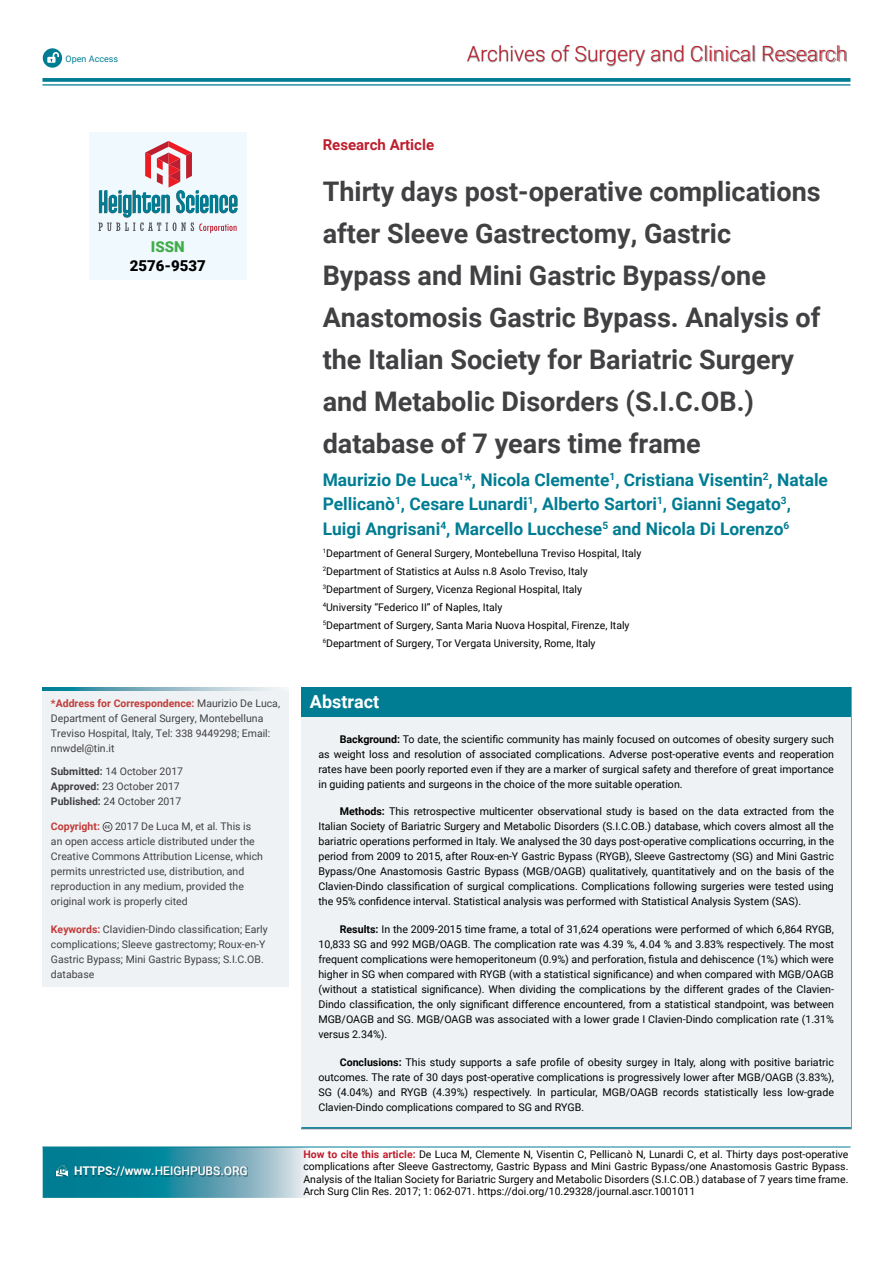
<style>
.page{position:relative;width:893px;height:1263px;background:#fff}
.page>*{position:absolute;margin:0;border:0;box-sizing:border-box;transform-origin:0 0}
.t1{font:700 27px/42px "Roboto";color:#414042}
.t2{font:300 21px "Roboto";color:#be1e2d}
.t3{font:700 18px "Roboto";color:#fff}
.t4{font:700 17.4px/24.5px "Roboto";color:#007d93}
.t5{font:700 15px "Roboto";color:#be1e2d}
.t6{font:900 15px "Roboto";color:#000}
.t7{font:900 15px "Roboto";color:#41ad49}
.t8{font:500 12px "Roboto";color:#fff}
.t9{font:10.65px/15px "Roboto";color:#000;text-align:justify}
.t10{font:10.5px/18px "Roboto";color:#000}
.t11{font:10.5px/15px "Roboto";color:#414042}
.t12{font:700 10.5px "Roboto";color:#c33b39}
.t13{font:9px "Roboto";color:#007d93}
.s1{font-weight:700;color:#c33b39}
.s2{font-weight:700}
.s3{font-weight:700;color:#be1e2d}
</style>
<div class="page">
<img style="left:467px;top:45px;width:380px;height:21px">
<svg style="left:42px;top:78px;width:808px;height:4px;background:#0f8499"></svg>
<hr style="left:42px;top:84px;width:808px;height:2px;background:#007d93">
<svg style="left:43px;top:48px;width:19px;height:20px"></svg>
<hr style="left:42px;top:1147px;width:808px;height:1px;background:#007d93">
<svg style="left:43px;top:1147px;width:267px;height:51px;background:#4298a9"></svg>
<div style="left:89px;top:132px;width:158px;height:148px;background:#eff9fe"></div>
<svg style="left:98px;top:141px;width:139px;height:92px"></svg>
<div style="left:301px;top:687px;width:550px;height:31px;background:#007d93"></div>
<div style="left:301px;top:718px;width:550px;height:410px;background:#eff2f4"></div>
<hr style="left:301px;top:1127px;width:550px;height:2px;background:#007d93">
<div style="left:42px;top:690px;width:247px;height:297px;background:#eff2f4"></div>
<svg style="left:103px;top:822px;width:9px;height:10px"></svg>
<svg style="left:42px;top:687px;width:245px;height:3px"></svg>
<p class="t13" style="left:66px;top:53px;width:54px">Open Access</p>
<h2 class="t2" style="left:467px;top:42px;width:381px">Archives of Surgery and Clinical Research</h2>
<h3 class="t7" style="left:151px;top:238px;width:35px">ISSN</h3>
<h3 class="t6" style="left:130px;top:257px;width:78px">2576-9537</h3>
<p class="t11" style="left:51px;top:696px;width:231px"><span class="s1">*Address for Correspondence:</span> Maurizio De Luca, Department of General Surgery, Montebelluna Treviso Hospital, Italy, Tel: 338 9449298; Email: nnwdel@tin.it</p>
<p class="t11" style="left:51px;top:764px;width:134px"><span class="s2">Submitted:</span> 14 October 2017<br><span class="s2">Approved:</span> 23 October 2017<br><span class="s2">Published:</span> 24 October 2017</p>
<p class="t12" style="left:51px;top:821px;width:50px">Copyright:</p>
<p class="t11" style="left:51px;top:819px;width:213px;text-indent:64px">2017 De Luca M, et al. This is an open access article distributed under the Creative Commons Attribution License, which permits unrestricted use, distribution, and reproduction in any medium, provided the original work is properly cited</p>
<p class="t11" style="left:51px;top:922px;width:218px"><span class="s1">Keywords:</span> Clavidien-Dindo classification; Early complications; Sleeve gastrectomy; Roux-en-Y Gastric Bypass; Mini Gastric Bypass; S.I.C.OB. database</p>
<p class="t8" style="left:74px;top:1164px;width:175px"><span class="s2">HTTPS://www.</span>HEIGHPUBS.ORG</p>
<h3 class="t5" style="left:323px;top:136px;width:113px">Research Article</h3>
<p class="t1" style="left:323px;top:170px;width:499px">Thirty days post-operative complications after Sleeve Gastrectomy, Gastric Bypass and Mini Gastric Bypass/one Anastomosis Gastric Bypass. Analysis of the Italian Society for Bariatric Surgery and Metabolic Disorders (S.I.C.OB.) database of 7 years time frame</p>
<h3 class="t4" style="left:323px;top:468px;width:507px">Maurizio De Luca<sup>1</sup>*, Nicola Clemente<sup>1</sup>, Cristiana Visentin<sup>2</sup>, Natale<br>Pellicanò<sup>1</sup>, Cesare Lunardi<sup>1</sup>, Alberto Sartori<sup>1</sup>, Gianni Segato<sup>3</sup>,<br>Luigi Angrisani<sup>4</sup>, Marcello Lucchese<sup>5</sup> and Nicola Di Lorenzo<sup>6</sup></h3>
<p class="t10" style="left:323px;top:544px;width:320px"><sup>1</sup>Department of General Surgery, Montebelluna Treviso Hospital, Italy <sup>2</sup>Department of Statistics at Aulss n.8 Asolo Treviso, Italy <sup>3</sup>Department of Surgery, Vicenza Regional Hospital, Italy<br><sup>4</sup>University “Federico II” of Naples, Italy<br><sup>5</sup>Department of Surgery, Santa Maria Nuova Hospital, Firenze, Italy <sup>6</sup>Department of Surgery, Tor Vergata University, Rome, Italy</p>
<h3 class="t3" style="left:310px;top:691px;width:71px">Abstract</h3>
<p class="t9" style="left:318px;top:731px;width:517px;text-indent:21px"><span class="s2">Background:</span> To date, the scientific community has mainly focused on outcomes of obesity surgery such as weight loss and resolution of associated complications. Adverse post-operative events and reoperation rates have been poorly reported even if they are a marker of surgical safety and therefore of great importance in guiding patients and surgeons in the choice of the more suitable operation.</p>
<p class="t9" style="left:318px;top:804px;width:517px;text-indent:21px"><span class="s2">Methods:</span> This retrospective multicenter observational study is based on the data extracted from the Italian Society of Bariatric Surgery and Metabolic Disorders (S.I.C.OB.) database, which covers almost all the bariatric operations performed in Italy. We analysed the 30 days post-operative complications occurring, in the period from 2009 to 2015, after Roux-en-Y Gastric Bypass (RYGB), Sleeve Gastrectomy (SG) and Mini Gastric Bypass/One Anastomosis Gastric Bypass (MGB/OAGB) qualitatively, quantitatively and on the basis of the Clavien-Dindo classification of surgical complications. Complications following surgeries were tested using the 95% confidence interval. Statistical analysis was performed with Statistical Analysis System (SAS).</p>
<p class="t9" style="left:318px;top:922px;width:517px;text-indent:21px"><span class="s2">Results:</span> In the 2009-2015 time frame, a total of 31,624 operations were performed of which 6,864 RYGB, 10,833 SG and 992 MGB/OAGB. The complication rate was 4.39 %, 4.04 % and 3.83% respectively. The most frequent complications were hemoperitoneum (0.9%) and perforation, fistula and dehiscence (1%) which were higher in SG when compared with RYGB (with a statistical significance) and when compared with MGB/OAGB (without a statistical significance). When dividing the complications by the different grades of the Clavien-Dindo classification, the only significant difference encountered, from a statistical standpoint, was between MGB/OAGB and SG. MGB/OAGB was associated with a lower grade I Clavien-Dindo complication rate (1.31% versus 2.34%).</p>
<p class="t9" style="left:318px;top:1055px;width:517px;text-indent:21px"><span class="s2">Conclusions:</span> This study supports a safe profile of obesity surgey in Italy, along with positive bariatric outcomes. The rate of 30 days post-operative complications is progressively lower after MGB/OAGB (3.83%), SG (4.04%) and RYGB (4.39%) respectively. In particular, MGB/OAGB records statistically less low-grade Clavien-Dindo complications compared to SG and RYGB.</p>
<p class="t10" style="left:303px;top:1148px;width:546px;line-height:12.6px;text-align:justify"><span class="s3">How to cite this article:</span> De Luca M, Clemente N, Visentin C, Pellicanò N, Lunardi C, et al. Thirty days post-operative complications after Sleeve Gastrectomy, Gastric Bypass and Mini Gastric Bypass/one Anastomosis Gastric Bypass.<br>Analysis of the Italian Society for Bariatric Surgery and Metabolic Disorders (S.I.C.OB.) database of 7 years time frame.<br>Arch Surg Clin Res. 2017; 1: 062-071. https://doi.org/10.29328/journal.ascr.1001011</p>
</div>
